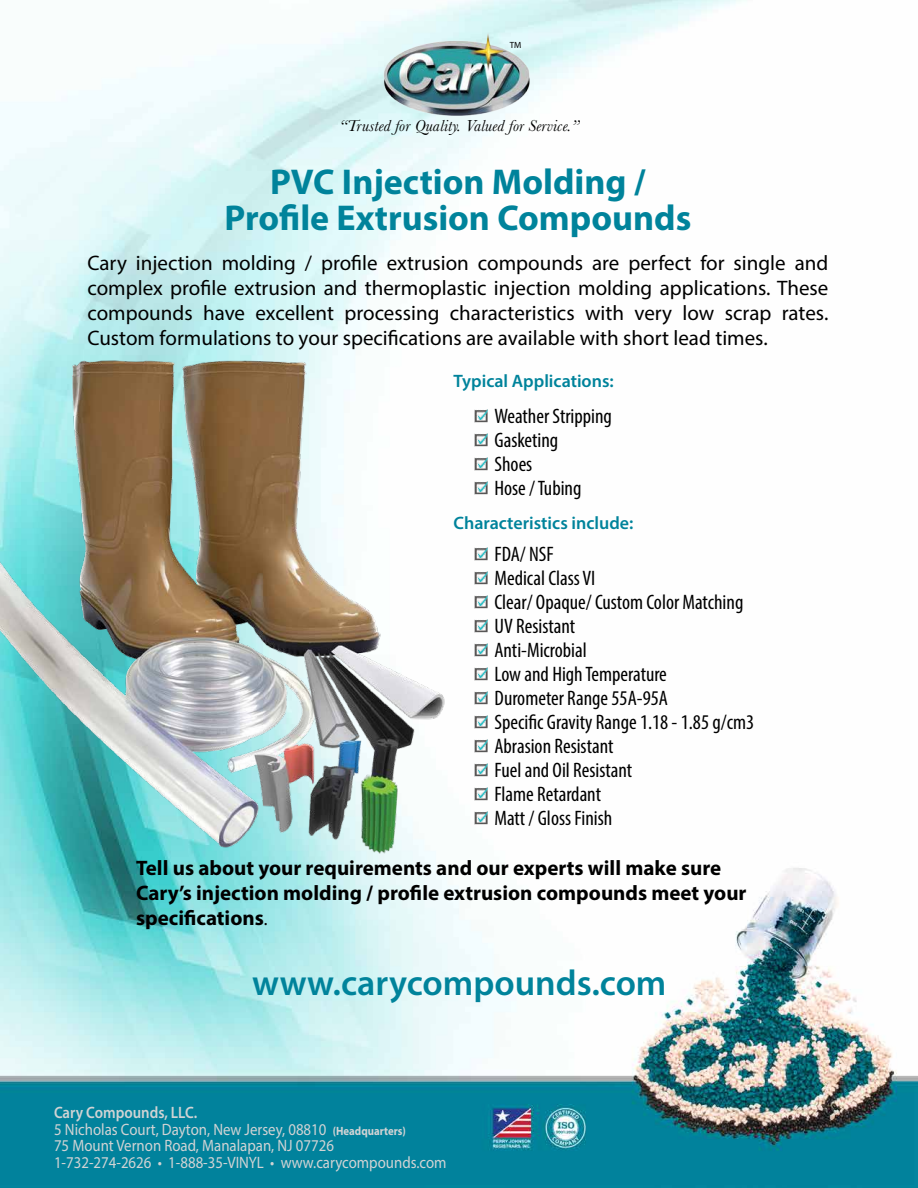
<style>
.page{position:relative;width:918px;height:1188px;background:#fff}
.page>*{position:absolute;margin:0;border:0;box-sizing:border-box;transform-origin:0 0}
.t1{font:700 36px/36px "Myriad Pro";color:#00839b;text-align:center}
.t2{font:600 36px "Myriad Pro";color:#00839b}
.t3{font:21px/25.2px "Myriad Pro";color:#000;text-align:justify}
.t4{font:condensed 21px/24px "Myriad Pro";color:#000}
.t5{font:700 21px/25.2px "Myriad Pro";color:#000}
.t6{font:600 18px "Myriad Pro";color:#00839b}
.t7{font:16.5px/16.5px "Myriad Pro";color:#d1d3d4;scale:.9 1}
.t8{font:italic 16.5px "Baskerville";letter-spacing:.01em;color:#000}
.t9{font:9px "Myriad Pro";color:#000}
.s1{font-weight:400;font-size:18px}
.s2{font-weight:600}
.s3{font-weight:700;font-size:12px}
</style>
<div class="page">
<img style="left:0;top:0;width:918px;height:1188px">
<img style="left:377px;top:32px;width:164px;height:90px">
<img style="left:0;top:355px;width:510px;height:628px">
<p class="t9" style="left:510px;top:39px;width:13px">TM</p>
<p class="t8" style="left:339px;top:115px;width:241px">“Trusted for Quality. Valued for Service.”</p>
<h1 class="t1" style="left:224px;top:163px;width:468px">PVC Injection Molding /<br>Profile Extrusion Compounds</h1>
<p class="t3" style="left:87px;top:250px;width:742px">Cary injection molding / profile extrusion compounds are perfect for single and complex profile extrusion and thermoplastic injection molding applications. These compounds have excellent processing characteristics with very low scrap rates.<br>Custom formulations to your specifications are available with short lead times.</p>
<p class="t6" style="left:454px;top:369px;width:162px">Typical Applications:</p>
<p class="t4" style="left:495px;top:403px;width:119px">Weather Stripping<br>Gasketing<br>Shoes<br>Hose / Tubing</p>
<p class="t6" style="left:454px;top:512px;width:181px">Characteristics include:</p>
<p class="t4" style="left:495px;top:541px;width:261px">FDA/ NSF<br>Medical Class VI<br>Clear/ Opaque/ Custom Color Matching<br>UV Resistant<br>Anti-Microbial<br>Low and High Temperature<br>Durometer Range 55A-95A<br>Specific Gravity Range 1.18 - 1.85 g/cm3<br>Abrasion Resistant<br>Fuel and Oil Resistant<br>Flame Retardant<br>Matt / Gloss Finish</p>
<p class="t5" style="left:136px;top:855px;width:612px">Tell us about your requirements and our experts will make sure<br>Cary’s injection molding / profile extrusion compounds meet your specifications<span class="s1">.</span></p>
<h1 class="t2" style="left:252px;top:960px;width:416px">www.carycompounds.com</h1>
<p class="t7" style="left:54px;top:1104px;width:438px"><span class="s2">Cary Compounds, LLC.<br></span>5 Nicholas Court, Dayton, New Jersey, 08810 <span class="s3">(Headquarters)<br></span>75 Mount Vernon Road, Manalapan, NJ 07726<br>1-732-274-2626 • 1-888-35-VINYL • www.carycompounds.com</p>
</div>
